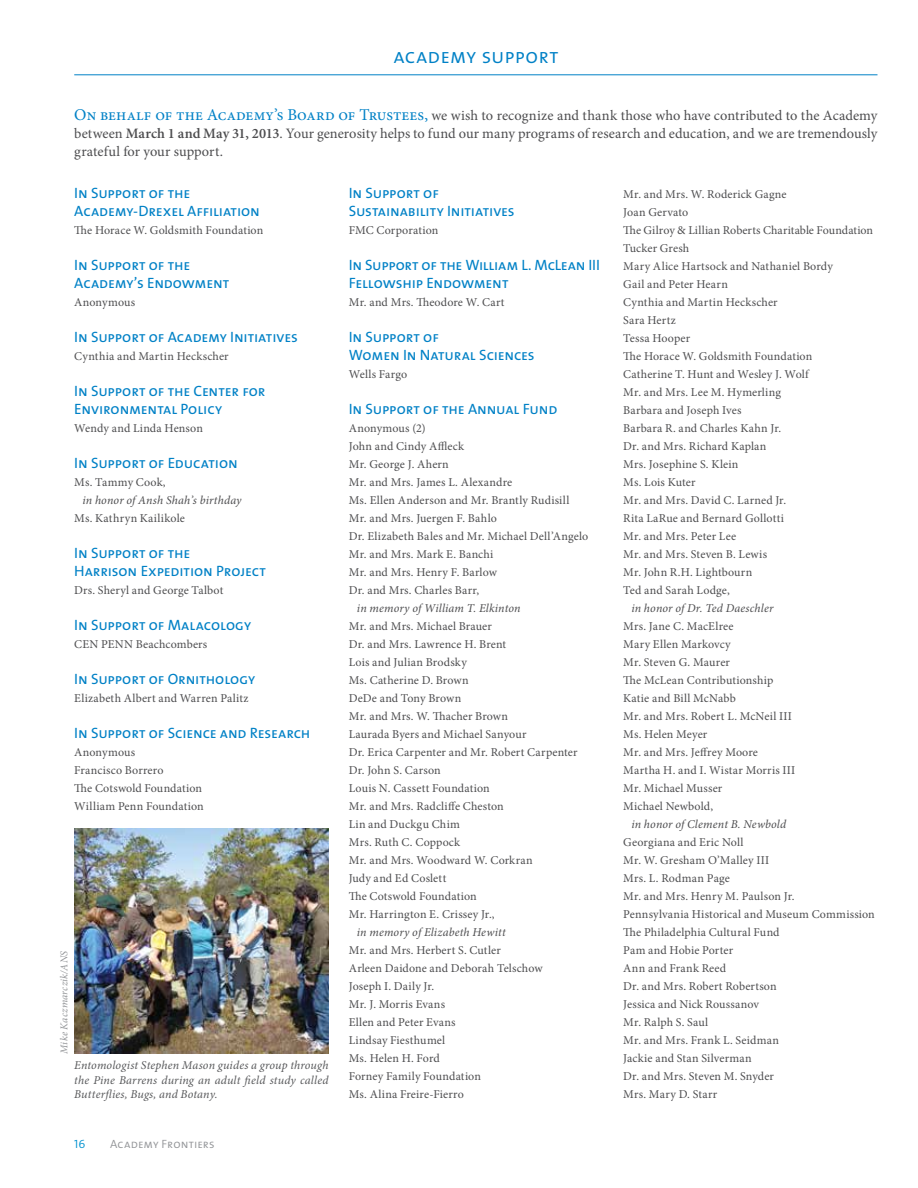
<style>
.page{position:relative;width:918px;height:1188px;background:#fff}
.page>*{position:absolute;margin:0;border:0;box-sizing:border-box;transform-origin:0 0}
.t1{font:21px "The Sans Semi Light Caps";letter-spacing:.005em;color:#0081c6}
.t2{font:15px/18px "The Sans Caps";letter-spacing:-.01em;color:#0081c6}
.t3{font:14.4px/18px "Minion Pro";letter-spacing:-.01em;color:#4d4d4f;text-align:justify}
.t4{font:12px/18px "Minion Pro";letter-spacing:.015em;color:#4d4d4f}
.t5{font:italic 12px "Minion Pro";letter-spacing:.015em;color:#4d4d4f}
.t6{font:italic 12px/14.4px "Minion Pro";letter-spacing:.01em;color:#58595b;text-align:justify}
.t7{font:12px "The Sans Semi Light Caps";letter-spacing:.015em;color:#939598}
.t8{font:12px "The Sans Semi Light Caps";color:#0091cf}
.t9{font:italic 10.5px "Minion Pro";color:#939598}
.s1{font-size:16.5px;color:#0081c6}
.s2{font-weight:600}
</style>
<div class="page">
<hr style="left:74px;top:74px;width:804px;height:1px;background:#0081c6">
<img style="left:74px;top:828px;width:254px;height:226px">
<h1 class="t1" style="left:393px;top:39px;width:167px">academy support</h1>
<p class="t3" style="left:74px;top:106px;width:805px"><span class="s1">On behalf of the Academy’s Board of Trustees,</span> we wish to recognize and thank those who have contributed to the Academy between <span class="s2">March 1 and May 31, 2013</span>. Your generosity helps to fund our many programs of research and education, and we are tremendously grateful for your support.</p>
<p class="t2" style="left:74px;top:183px;width:187px">In Support of the<br>Academy-Drexel Affiliation</p>
<p class="t4" style="left:74px;top:221px;width:191px">The Horace W. Goldsmith Foundation</p>
<p class="t2" style="left:74px;top:255px;width:157px">In Support of the<br>Academy’s Endowment</p>
<p class="t4" style="left:74px;top:293px;width:62px">Anonymous</p>
<p class="t2" style="left:74px;top:327px;width:225px">In Support of Academy Initiatives</p>
<p class="t4" style="left:74px;top:347px;width:156px">Cynthia and Martin Heckscher</p>
<p class="t2" style="left:74px;top:381px;width:193px">In Support of the Center for<br>Environmental Policy</p>
<p class="t4" style="left:74px;top:419px;width:130px">Wendy and Linda Henson</p>
<p class="t2" style="left:74px;top:453px;width:165px">In Support of Education</p>
<p class="t4" style="left:74px;top:473px;width:93px">Ms. Tammy Cook,</p>
<p class="t5" style="left:82px;top:492px;width:161px">in honor ofAnsh Shah’s birthday</p>
<p class="t4" style="left:74px;top:509px;width:112px">Ms. Kathryn Kailikole</p>
<p class="t2" style="left:74px;top:543px;width:193px">In Support of the<br>Harrison Expedition Project</p>
<p class="t4" style="left:74px;top:581px;width:151px">Drs. Sheryl and George Talbot</p>
<p class="t2" style="left:74px;top:615px;width:178px">In Support of Malacology</p>
<p class="t4" style="left:74px;top:635px;width:134px">CEN PENN Beachcombers</p>
<p class="t2" style="left:74px;top:669px;width:183px">In Support of Ornithology</p>
<p class="t4" style="left:74px;top:689px;width:176px">Elizabeth Albert and Warren Palitz</p>
<p class="t2" style="left:74px;top:723px;width:238px">In Support of Science and Research</p>
<p class="t4" style="left:74px;top:743px;width:131px">Anonymous<br>Francisco Borrero<br>The Cotswold Foundation<br>William Penn Foundation</p>
<p class="t2" style="left:349px;top:183px;width:168px">In Support of<br>Sustainability Initiatives</p>
<p class="t4" style="left:349px;top:221px;width:91px">FMC Corporation</p>
<p class="t2" style="left:349px;top:255px;width:253px">In Support of the William L. McLean III<br>Fellowship Endowment</p>
<p class="t4" style="left:349px;top:293px;width:157px">Mr. and Mrs. Theodore W. Cart</p>
<p class="t2" style="left:349px;top:327px;width:187px">In Support of<br>Women In Natural Sciences</p>
<p class="t4" style="left:349px;top:365px;width:60px">Wells Fargo</p>
<p class="t2" style="left:349px;top:399px;width:210px">In Support of the Annual Fund</p>
<p class="t4" style="left:349px;top:419px;width:241px">Anonymous (2)<br>John and Cindy Affleck<br>Mr. George J. Ahern<br>Mr. and Mrs. James L. Alexandre<br>Ms. Ellen Anderson and Mr. Brantly Rudisill<br>Mr. and Mrs. Juergen F. Bahlo<br>Dr. Elizabeth Bales and Mr. Michael Dell’Angelo<br>Mr. and Mrs. Mark E. Banchi<br>Mr. and Mrs. Henry F. Barlow<br>Dr. and Mrs. Charles Barr,</p>
<p class="t5" style="left:357px;top:600px;width:165px">in memory ofWilliam T. Elkinton</p>
<p class="t4" style="left:349px;top:617px;width:230px">Mr. and Mrs. Michael Brauer<br>Dr. and Mrs. Lawrence H. Brent<br>Lois and Julian Brodsky<br>Ms. Catherine D. Brown<br>DeDe and Tony Brown<br>Mr. and Mrs. W. Thacher Brown<br>Laurada Byers and Michael Sanyour<br>Dr. Erica Carpenter and Mr. Robert Carpenter<br>Dr. John S. Carson<br>Louis N. Cassett Foundation<br>Mr. and Mrs. Radcliffe Cheston<br>Lin and Duckgu Chim<br>Mrs. Ruth C. Coppock<br>Mr. and Mrs. Woodward W. Corkran<br>Judy and Ed Coslett<br>The Cotswold Foundation<br>Mr. Harrington E. Crissey Jr.,</p>
<p class="t5" style="left:357px;top:924px;width:151px">in memory ofElizabeth Hewitt</p>
<p class="t4" style="left:349px;top:941px;width:195px">Mr. and Mrs. Herbert S. Cutler<br>Arleen Daidone and Deborah Telschow<br>Joseph I. Daily Jr.<br>Mr. J. Morris Evans<br>Ellen and Peter Evans<br>Lindsay Fiesthumel<br>Ms. Helen H. Ford<br>Forney Family Foundation<br>Ms. Alina Freire-Fierro</p>
<p class="t4" style="left:623px;top:185px;width:251px">Mr. and Mrs. W. Roderick Gagne<br>Joan Gervato<br>The Gilroy &amp; Lillian Roberts Charitable Foundation<br>Tucker Gresh<br>Mary Alice Hartsock and Nathaniel Bordy<br>Gail and Peter Hearn<br>Cynthia and Martin Heckscher<br>Sara Hertz<br>Tessa Hooper<br>The Horace W. Goldsmith Foundation<br>Catherine T. Hunt and Wesley J. Wolf<br>Mr. and Mrs. Lee M. Hymerling<br>Barbara and Joseph Ives<br>Barbara R. and Charles Kahn Jr.<br>Dr. and Mrs. Richard Kaplan<br>Mrs. Josephine S. Klein<br>Ms. Lois Kuter<br>Mr. and Mrs. David C. Larned Jr.<br>Rita LaRue and Bernard Gollotti<br>Mr. and Mrs. Peter Lee<br>Mr. and Mrs. Steven B. Lewis<br>Mr. John R.H. Lightbourn<br>Ted and Sarah Lodge,</p>
<p class="t5" style="left:631px;top:600px;width:144px">in honor ofDr. Ted Daeschler</p>
<p class="t4" style="left:623px;top:617px;width:174px">Mrs. Jane C. MacElree<br>Mary Ellen Markovcy<br>Mr. Steven G. Maurer<br>The McLean Contributionship<br>Katie and Bill McNabb<br>Mr. and Mrs. Robert L. McNeil III<br>Ms. Helen Meyer<br>Mr. and Mrs. Jeffrey Moore<br>Martha H. and I. Wistar Morris III<br>Mr. Michael Musser<br>Michael Newbold,</p>
<p class="t5" style="left:631px;top:816px;width:156px">in honor ofClement B. Newbold</p>
<p class="t4" style="left:623px;top:833px;width:253px">Georgiana and Eric Noll<br>Mr. W. Gresham O’Malley III<br>Mrs. L. Rodman Page<br>Mr. and Mrs. Henry M. Paulson Jr.<br>Pennsylvania Historical and Museum Commission<br>The Philadelphia Cultural Fund<br>Pam and Hobie Porter<br>Ann and Frank Reed<br>Dr. and Mrs. Robert Robertson<br>Jessica and Nick Roussanov<br>Mr. Ralph S. Saul<br>Mr. and Mrs. Frank L. Seidman<br>Jackie and Stan Silverman<br>Dr. and Mrs. Steven M. Snyder<br>Mrs. Mary D. Starr</p>
<p class="t9" style="left:57px;top:1054px;width:104px;rotate:-90deg">Mike Kaczmarczik/ANS</p>
<p class="t6" style="left:74px;top:1058px;width:256px">Entomologist Stephen Mason guides a group through the Pine Barrens during an adult field study called Butterflies, Bugs, and Botany.</p>
<p class="t8" style="left:74px;top:1134px;width:13px">16</p>
<p class="t7" style="left:110px;top:1134px;width:106px">Academy Frontiers</p>
</div>
